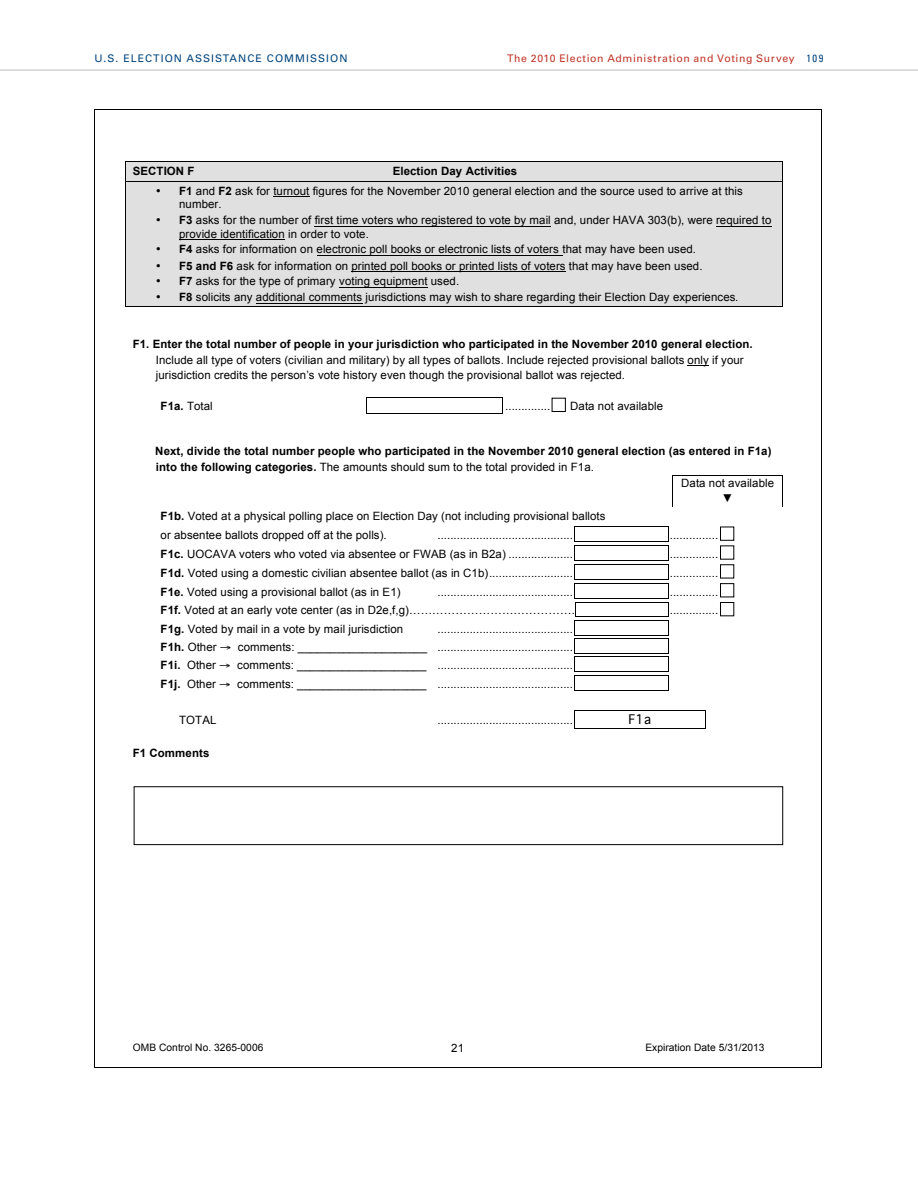
<style>
.page{position:relative;width:918px;height:1188px;background:#fff}
.page>*{position:absolute;margin:0;border:0;box-sizing:border-box;transform-origin:0 0}
.Image{font:12.75px "Geneva";color:#000}
.Image-2{font:11.4px/18.5px "Arial";letter-spacing:.005em;color:#000}
.Image-3{font:700 11.4px "Arial";letter-spacing:.01em;color:#000}
.t1{font:10.5px "Univers LT Std";letter-spacing:.06em;color:#bf3427}
.t2{font:10.5px "Univers LT Std";letter-spacing:.1em;color:#00447c}
.Image-4{font:10.2px "Arial";letter-spacing:.005em;color:#000}
.s1{font-stretch:condensed;color:#00447c}
.s2{font-weight:700}
</style>
<div class="page">
<div style="left:126px;top:162px;width:100px;height:19px;background:#e0e0e0"></div>
<div style="left:225px;top:162px;width:459px;height:19px;background:#e0e0e0"></div>
<div style="left:683px;top:162px;width:100px;height:19px;background:#e0e0e0"></div>
<hr style="left:126px;top:161px;width:100px;height:1px;background:#000">
<hr style="left:226px;top:161px;width:458px;height:1px;background:#000">
<hr style="left:685px;top:161px;width:98px;height:1px;background:#000">
<div style="left:126px;top:182px;width:657px;height:124px;background:#e0e0e0"></div>
<hr style="left:273px;top:196px;width:37px;height:1px;background:#000">
<hr style="left:315px;top:226px;width:236px;height:1px;background:#000">
<hr style="left:716px;top:226px;width:55px;height:1px;background:#000">
<hr style="left:179px;top:239px;width:106px;height:1px;background:#000">
<hr style="left:317px;top:255px;width:245px;height:1px;background:#000">
<hr style="left:351px;top:271px;width:215px;height:1px;background:#000">
<hr style="left:339px;top:287px;width:89px;height:1px;background:#000">
<hr style="left:256px;top:303px;width:106px;height:1px;background:#000">
<svg style="left:125px;top:161px;width:1px;height:21px"></svg>
<hr style="left:126px;top:181px;width:100px;height:1px;background:#000">
<hr style="left:226px;top:181px;width:458px;height:1px;background:#000">
<hr style="left:685px;top:181px;width:98px;height:1px;background:#000">
<hr style="left:125px;top:182px;width:1px;height:124px;background:#000">
<hr style="left:126px;top:306px;width:657px;height:1px;background:#000">
<hr style="left:783px;top:182px;width:1px;height:124px;background:#000">
<svg style="left:688px;top:365px;width:21px;height:1px"></svg>
<div style="left:552px;top:398px;width:14px;height:14px;border:1px solid #000"></div>
<hr style="left:367px;top:397px;width:135px;height:1px;background:#000">
<svg style="left:366px;top:397px;width:1px;height:17px"></svg>
<hr style="left:367px;top:413px;width:135px;height:1px;background:#000">
<svg style="left:502px;top:397px;width:1px;height:17px"></svg>
<hr style="left:673px;top:475px;width:109px;height:1px;background:#000">
<svg style="left:672px;top:475px;width:1px;height:32px"></svg>
<svg style="left:782px;top:475px;width:1px;height:32px"></svg>
<div style="left:720px;top:527px;width:14px;height:14px;border:1px solid #000"></div>
<hr style="left:575px;top:526px;width:93px;height:1px;background:#000">
<hr style="left:575px;top:541px;width:93px;height:1px;background:#000">
<hr style="left:575px;top:545px;width:93px;height:1px;background:#000">
<hr style="left:575px;top:560px;width:93px;height:1px;background:#000">
<div style="left:720px;top:564px;width:14px;height:15px;border:1px solid #000"></div>
<hr style="left:575px;top:564px;width:93px;height:1px;background:#000">
<hr style="left:575px;top:579px;width:93px;height:1px;background:#000">
<div style="left:720px;top:583px;width:14px;height:14px;border:1px solid #000"></div>
<hr style="left:575px;top:583px;width:93px;height:1px;background:#000">
<hr style="left:575px;top:598px;width:93px;height:1px;background:#000">
<div style="left:720px;top:602px;width:14px;height:14px;border:1px solid #000"></div>
<hr style="left:575px;top:602px;width:94px;height:1px;background:#000">
<hr style="left:575px;top:617px;width:94px;height:1px;background:#000">
<hr style="left:575px;top:620px;width:93px;height:1px;background:#000">
<hr style="left:575px;top:635px;width:93px;height:1px;background:#000">
<hr style="left:575px;top:638px;width:93px;height:1px;background:#000">
<hr style="left:575px;top:653px;width:93px;height:1px;background:#000">
<hr style="left:575px;top:657px;width:93px;height:1px;background:#000">
<hr style="left:575px;top:671px;width:93px;height:1px;background:#000">
<hr style="left:575px;top:675px;width:93px;height:1px;background:#000">
<svg style="left:574px;top:526px;width:2px;height:165px"></svg>
<hr style="left:575px;top:690px;width:93px;height:1px;background:#000">
<svg style="left:668px;top:526px;width:1px;height:165px"></svg>
<hr style="left:575px;top:710px;width:130px;height:1px;background:#000">
<svg style="left:574px;top:710px;width:1px;height:19px"></svg>
<hr style="left:575px;top:728px;width:130px;height:1px;background:#000">
<svg style="left:705px;top:710px;width:1px;height:19px"></svg>
<div style="left:134px;top:786px;width:649px;height:59px;border:1px solid #000"></div>
<hr style="left:95px;top:109px;width:726px;height:1px;background:#000">
<hr style="left:94px;top:109px;width:1px;height:958px;background:#000">
<hr style="left:821px;top:109px;width:1px;height:958px;background:#000">
<hr style="left:95px;top:1067px;width:726px;height:1px;background:#000">
<hr style="left:0;top:69px;width:918px;height:2px;background:#d1d3d4">
<p class="t2" style="left:95px;top:52px;width:255px">U.S. ELECTION ASSISTANCE COMMISSION</p>
<p class="t1" style="left:507px;top:52px;width:318px">The 2010 Election Administration and Voting Survey <span class="s1">109</span></p>
<p class="Image-3" style="left:133px;top:164px;width:63px">SECTION F</p>
<p class="Image-3" style="left:393px;top:164px;width:126px">Election Day Activities</p>
<p class="Image-2" style="left:179px;top:184px;width:565px;line-height:13.4px;text-indent:-23px">• <span class="s2">F1</span> and <span class="s2">F2</span> ask for turnout figures for the November 2010 general election and the source used to arrive at this number.</p>
<p class="Image-2" style="left:179px;top:214px;width:594px;line-height:13.4px;text-indent:-23px">• <span class="s2">F3</span> asks for the number of first time voters who registered to vote by mail and, under HAVA 303(b), were required to provide identification in order to vote.</p>
<p class="Image-2" style="left:156px;top:240px;width:542px">• <span class="s2">F4</span> asks for information on electronic poll books or electronic lists of voters that may have been used.</p>
<p class="Image-2" style="left:156px;top:256px;width:548px">• <span class="s2">F5 and F6</span> ask for information on printed poll books or printed lists of voters that may have been used.</p>
<p class="Image-2" style="left:156px;top:272px;width:305px">• <span class="s2">F7</span> asks for the type of primary voting equipment used.</p>
<p class="Image-2" style="left:156px;top:288px;width:584px">• <span class="s2">F8</span> solicits any additional comments jurisdictions may wish to share regarding their Election Day experiences.</p>
<p class="Image-2" style="left:156px;top:337px;width:598px;line-height:15.5px;text-indent:-23px"><span class="s2">F1. Enter the total number of people in your jurisdiction who participated in the November 2010 general election.<br></span>Include all type of voters (civilian and military) by all types of ballots. Include rejected provisional ballots only if your jurisdiction credits the person’s vote history even though the provisional ballot was rejected.</p>
<p class="Image-2" style="left:161px;top:397px;width:54px"><span class="s2">F1a.</span> Total</p>
<p class="Image-2" style="left:505px;top:397px;width:47px">..............</p>
<p class="Image-2" style="left:570px;top:397px;width:94px">Data not available</p>
<p class="Image-3" style="left:155px;top:444px;width:618px">Next, divide the total number people who participated in the November 2010 general election (as entered in F1a)</p>
<p class="Image-2" style="left:156px;top:458px;width:440px"><span class="s2">into the following categories.</span> The amounts should sum to the total provided in F1a.</p>
<p class="Image-2" style="left:681px;top:474px;width:94px">Data not available</p>
<p class="Image-3" style="left:722px;top:491px;width:13px">▼</p>
<p class="Image-2" style="left:161px;top:507px;width:447px"><span class="s2">F1b.</span> Voted at a physical polling place on Election Day (not including provisional ballots or absentee ballots dropped off at the polls).</p>
<p class="Image-2" style="left:437px;top:526px;width:137px">..........................................</p>
<p class="Image-2" style="left:670px;top:526px;width:50px">...............</p>
<p class="Image-2" style="left:161px;top:545px;width:414px"><span class="s2">F1c.</span> UOCAVA voters who voted via absentee or FWAB (as in B2a) ....................</p>
<p class="Image-2" style="left:670px;top:545px;width:50px">...............</p>
<p class="Image-2" style="left:161px;top:564px;width:414px"><span class="s2">F1d.</span> Voted using a domestic civilian absentee ballot (as in C1b)..........................</p>
<p class="Image-2" style="left:670px;top:564px;width:50px">...............</p>
<p class="Image-2" style="left:161px;top:582px;width:242px"><span class="s2">F1e.</span> Voted using a provisional ballot (as in E1)</p>
<p class="Image-2" style="left:437px;top:582px;width:137px">..........................................</p>
<p class="Image-2" style="left:670px;top:582px;width:50px">...............</p>
<p class="Image-2" style="left:161px;top:601px;width:416px"><span class="s2">F1f.</span> Voted at an early vote center (as in D2e,f,g)…………………………………….</p>
<p class="Image-2" style="left:670px;top:601px;width:50px">...............</p>
<p class="Image-2" style="left:161px;top:620px;width:244px"><span class="s2">F1g.</span> Voted by mail in a vote by mail jurisdiction</p>
<p class="Image-2" style="left:161px;top:620px;width:414px;text-align:justify;text-indent:277px">..........................................<br><span class="s2">F1h.</span> Other → comments: ____________________ ..........................................<br><span class="s2">F1i.</span> Other → comments: ____________________ ..........................................<br><span class="s2">F1j.</span> Other → comments: ____________________ ..........................................</p>
<p class="Image-2" style="left:179px;top:711px;width:39px">TOTAL</p>
<p class="Image-2" style="left:437px;top:711px;width:137px">..........................................</p>
<p class="Image" style="left:628px;top:709px;width:24px">F1a</p>
<p class="Image-3" style="left:133px;top:746px;width:78px">F1 Comments</p>
<p class="Image-4" style="left:133px;top:1040px;width:132px">OMB Control No. 3265-0006</p>
<p class="Image-2" style="left:451px;top:1039px;width:14px">21</p>
<p class="Image-4" style="left:645px;top:1040px;width:121px">Expiration Date 5/31/2013</p>
</div>
